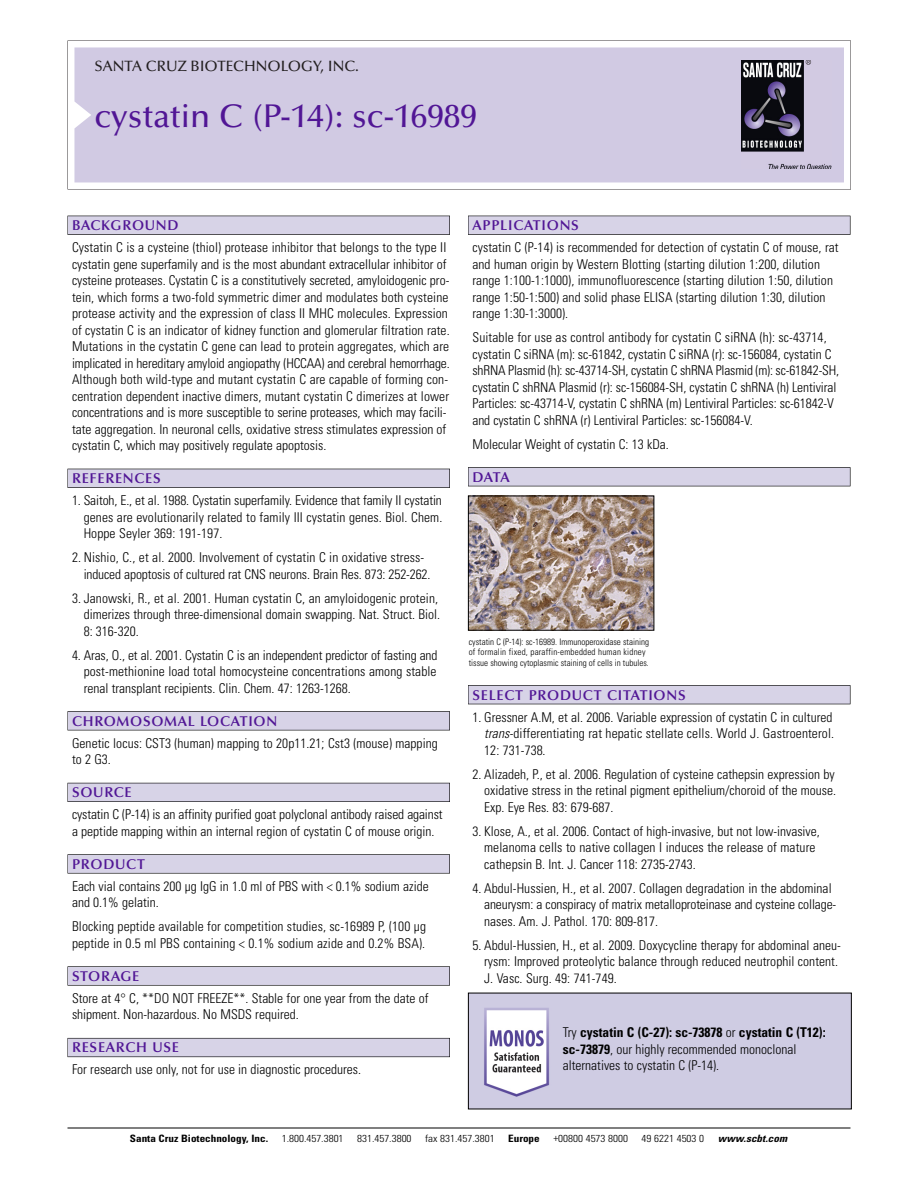
<style>
.page{position:relative;width:918px;height:1188px;background:#fff}
.page>*{position:absolute;margin:0;border:0;box-sizing:border-box;transform-origin:0 0}
.t1{font:500 33px "Optima";color:#511695}
.t2{font:500 15px "Optima";color:#231f20}
.t3{font:600 14.25px "Optima";letter-spacing:.05em;color:#511695}
.t4{font:300 condensed 13.5px/16.5px "Univers";color:#000}
.t5{font:300 condensed 10.2px "Univers";color:#000;scale:1.1 1}
.t6{font:700 condensed 10.2px "Univers";color:#000;scale:1.1 1}
.t7{font:italic 700 condensed 10.2px "Univers";letter-spacing:.005em;color:#000;scale:1.1 1}
.t8{font:300 condensed 9px/10.5px "Univers";color:#000}
.s1{font-style:italic}
.s2{font-weight:700}
</style>
<div class="page">
<svg style="left:68px;top:40px;width:783px;height:149px"></svg>
<div style="left:74px;top:47px;width:770px;height:135px;background:#d1cae3"></div>
<img style="left:741px;top:60px;width:90px;height:108px">
<div style="left:68px;top:216px;width:382px;height:19px;background:#525155"></div>
<div style="left:68px;top:216px;width:381px;height:18px;background:#d7d3e7"></div>
<div style="left:68px;top:469px;width:382px;height:19px;background:#515055"></div>
<div style="left:68px;top:469px;width:381px;height:18px;background:#d7d3e7"></div>
<div style="left:68px;top:711px;width:382px;height:19px;background:#545357"></div>
<div style="left:68px;top:712px;width:381px;height:18px;background:#d7d3e7"></div>
<div style="left:68px;top:783px;width:382px;height:19px;background:#54535a"></div>
<div style="left:68px;top:783px;width:381px;height:18px;background:#d7d3e7"></div>
<svg style="left:68px;top:854px;width:382px;height:20px"></svg>
<div style="left:68px;top:855px;width:381px;height:18px;background:#d7d3e7"></div>
<div style="left:68px;top:966px;width:382px;height:20px;background:#626263"></div>
<div style="left:68px;top:967px;width:381px;height:18px;background:#d7d3e7"></div>
<div style="left:68px;top:1038px;width:382px;height:19px;background:#66646d"></div>
<div style="left:68px;top:1039px;width:381px;height:18px;background:#d7d3e7"></div>
<div style="left:468px;top:216px;width:382px;height:19px;background:#525155"></div>
<div style="left:468px;top:216px;width:382px;height:18px;background:#d7d3e7"></div>
<div style="left:468px;top:467px;width:382px;height:19px;background:#525155"></div>
<div style="left:468px;top:468px;width:382px;height:18px;background:#d7d3e7"></div>
<div style="left:468px;top:685px;width:382px;height:19px;background:#525156"></div>
<div style="left:468px;top:686px;width:382px;height:18px;background:#d7d3e7"></div>
<hr style="left:68px;top:1128px;width:782px;height:1px;background:#000">
<img style="left:470px;top:498px;width:182px;height:131px">
<div style="left:468px;top:496px;width:186px;height:135px;border:1px solid #000"></div>
<img style="left:470px;top:995px;width:380px;height:112px">
<p class="t2" style="left:94px;top:61px;width:266px">SANTA CRUZ BIOTECHNOLOGY, INC.</p>
<h1 class="t1" style="left:94px;top:103px;width:384px">cystatin C (P-14): sc-16989</h1>
<p class="t3" style="left:72px;top:219px;width:108px">BACKGROUND</p>
<p class="t4" style="left:72px;top:240px;width:379px">Cystatin C is a cysteine (thiol) protease inhibitor that belongs to the type II cystatin gene superfamily and is the most abundant extracellular inhibitor of cysteine proteases. Cystatin C is a constitutively secreted, amyloidogenic pro&shy;tein, which forms a two-fold symmetric dimer and modulates both cysteine protease activity and the expression of class II MHC molecules. Expression of cystatin C is an indicator of kidney function and glomerular filtration rate.<br>Mutations in the cystatin C gene can lead to protein aggregates, which are implicated in hereditary amyloid angiopathy (HCCAA) and cerebral hemorrhage.<br>Although both wild-type and mutant cystatin C are capable of forming con&shy;centration dependent inactive dimers, mutant cystatin C dimerizes at lower concentrations and is more susceptible to serine proteases, which may facili&shy;tate aggregation. In neuronal cells, oxidative stress stimulates expression of cystatin C, which may positively regulate apoptosis.</p>
<p class="t3" style="left:72px;top:473px;width:90px">REFERENCES</p>
<p class="t4" style="left:84px;top:493px;width:360px;text-align:justify;text-indent:-12px">1. Saitoh, E., et al. 1988. Cystatin superfamily. Evidence that family II cystatin genes are evolutionarily related to family III cystatin genes. Biol. Chem.<br>Hoppe Seyler 369: 191-197.</p>
<p class="t4" style="left:84px;top:550px;width:348px;text-indent:-12px">2. Nishio, C., et al. 2000. Involvement of cystatin C in oxidative stress&shy;induced apoptosis of cultured rat CNS neurons. Brain Res. 873: 252-262.</p>
<p class="t4" style="left:84px;top:591px;width:358px;text-indent:-12px">3. Janowski, R., et al. 2001. Human cystatin C, an amyloidogenic protein, dimerizes through three-dimensional domain swapping. Nat. Struct. Biol.<br>8: 316-320.</p>
<p class="t4" style="left:84px;top:648px;width:355px;text-align:justify;text-indent:-12px">4. Aras, O., et al. 2001. Cystatin C is an independent predictor of fasting and post-methionine load total homocysteine concentrations among stable renal transplant recipients. Clin. Chem. 47: 1263-1268.</p>
<p class="t3" style="left:72px;top:715px;width:207px">CHROMOSOMAL LOCATION</p>
<p class="t4" style="left:72px;top:736px;width:367px">Genetic locus: CST3 (human) mapping to 20p11.21; Cst3 (mouse) mapping to 2 G3.</p>
<p class="t3" style="left:72px;top:787px;width:61px">SOURCE</p>
<p class="t4" style="left:72px;top:807px;width:372px">cystatin C (P-14) is an affinity purified goat polyclonal antibody raised against a peptide mapping within an internal region of cystatin C of mouse origin.</p>
<p class="t3" style="left:72px;top:858px;width:74px">PRODUCT</p>
<p class="t4" style="left:72px;top:879px;width:358px">Each vial contains 200 µg IgG in 1.0 ml of PBS with &lt; 0.1% sodium azide and 0.1% gelatin.</p>
<p class="t4" style="left:72px;top:919px;width:356px">Blocking peptide available for competition studies, sc-16989 P, (100 µg peptide in 0.5 ml PBS containing &lt; 0.1% sodium azide and 0.2% BSA).</p>
<p class="t3" style="left:72px;top:970px;width:69px">STORAGE</p>
<p class="t4" style="left:72px;top:991px;width:358px">Store at 4° C, **DO NOT FREEZE**. Stable for one year from the date of shipment. Non-hazardous. No MSDS required.</p>
<p class="t3" style="left:72px;top:1042px;width:109px">RESEARCH USE</p>
<p class="t4" style="left:72px;top:1063px;width:290px">For research use only, not for use in diagnostic procedures.</p>
<p class="t3" style="left:473px;top:219px;width:108px">APPLICATIONS</p>
<p class="t4" style="left:473px;top:240px;width:368px">cystatin C (P-14) is recommended for detection of cystatin C of mouse, rat and human origin by Western Blotting (starting dilution 1:200, dilution range 1:100-1:1000), immunofluorescence (starting dilution 1:50, dilution range 1:50-1:500) and solid phase ELISA (starting dilution 1:30, dilution range 1:30-1:3000).</p>
<p class="t4" style="left:473px;top:330px;width:368px">Suitable for use as control antibody for cystatin C siRNA (h): sc-43714, cystatin C siRNA (m): sc-61842, cystatin C siRNA (r): sc-156084, cystatin C shRNA Plasmid (h): sc-43714-SH, cystatin C shRNA Plasmid (m): sc-61842-SH, cystatin C shRNA Plasmid (r): sc-156084-SH, cystatin C shRNA (h) Lentiviral Particles: sc-43714-V, cystatin C shRNA (m) Lentiviral Particles: sc-61842-V and cystatin C shRNA (r) Lentiviral Particles: sc-156084-V.</p>
<p class="t4" style="left:473px;top:437px;width:198px">Molecular Weight of cystatin C: 13 kDa.</p>
<p class="t3" style="left:473px;top:471px;width:39px">DATA</p>
<p class="t8" style="left:469px;top:637px;width:182px">cystatin C (P-14): sc-16989. Immunoperoxidase staining of formalin fixed, paraffin-embedded human kidney tissue showing cytoplasmic staining of cells in tubules.</p>
<p class="t3" style="left:473px;top:689px;width:215px">SELECT PRODUCT CITATIONS</p>
<p class="t4" style="left:484px;top:710px;width:351px;text-indent:-12px">1. Gressner A.M, et al. 2006. Variable expression of cystatin C in cultured <span class="s1">trans</span>-differentiating rat hepatic stellate cells. World J. Gastroenterol.<br>12: 731-738.</p>
<p class="t4" style="left:484px;top:767px;width:353px;text-align:justify;text-indent:-12px">2. Alizadeh, P., et al. 2006. Regulation of cysteine cathepsin expression by oxidative stress in the retinal pigment epithelium/choroid of the mouse.<br>Exp. Eye Res. 83: 679-687.</p>
<p class="t4" style="left:484px;top:824px;width:337px;text-indent:-12px">3. Klose, A., et al. 2006. Contact of high-invasive, but not low-invasive, melanoma cells to native collagen I induces the release of mature cathepsin B. Int. J. Cancer 118: 2735-2743.</p>
<p class="t4" style="left:484px;top:881px;width:354px;text-indent:-12px">4. Abdul-Hussien, H., et al. 2007. Collagen degradation in the abdominal aneurysm: a conspiracy of matrix metalloproteinase and cysteine collage&shy;nases. Am. J. Pathol. 170: 809-817.</p>
<p class="t4" style="left:484px;top:938px;width:358px;text-indent:-12px">5. Abdul-Hussien, H., et al. 2009. Doxycycline therapy for abdominal aneu&shy;rysm: Improved proteolytic balance through reduced neutrophil content.<br>J. Vasc. Surg. 49: 741-749.</p>
<p class="t4" style="left:563px;top:1025px;width:264px">Try <span class="s2">cystatin C (C-27): sc-73878</span> or <span class="s2">cystatin C (T12): sc-73879</span>, our highly recommended monoclonal alternatives to cystatin C (P-14).</p>
<p class="t6" style="left:130px;top:1135px;width:127px">Santa Cruz Biotechnology, Inc.</p>
<p class="t5" style="left:282px;top:1135px;width:58px">1.800.457.3801</p>
<p class="t5" style="left:357px;top:1135px;width:51px">831.457.3800</p>
<p class="t5" style="left:425px;top:1135px;width:65px">fax 831.457.3801</p>
<p class="t6" style="left:508px;top:1135px;width:30px">Europe</p>
<p class="t5" style="left:553px;top:1135px;width:69px">+00800 4573 8000</p>
<p class="t5" style="left:642px;top:1135px;width:58px">49 6221 4503 0</p>
<p class="t7" style="left:718px;top:1135px;width:64px">www.scbt.com</p>
</div>
